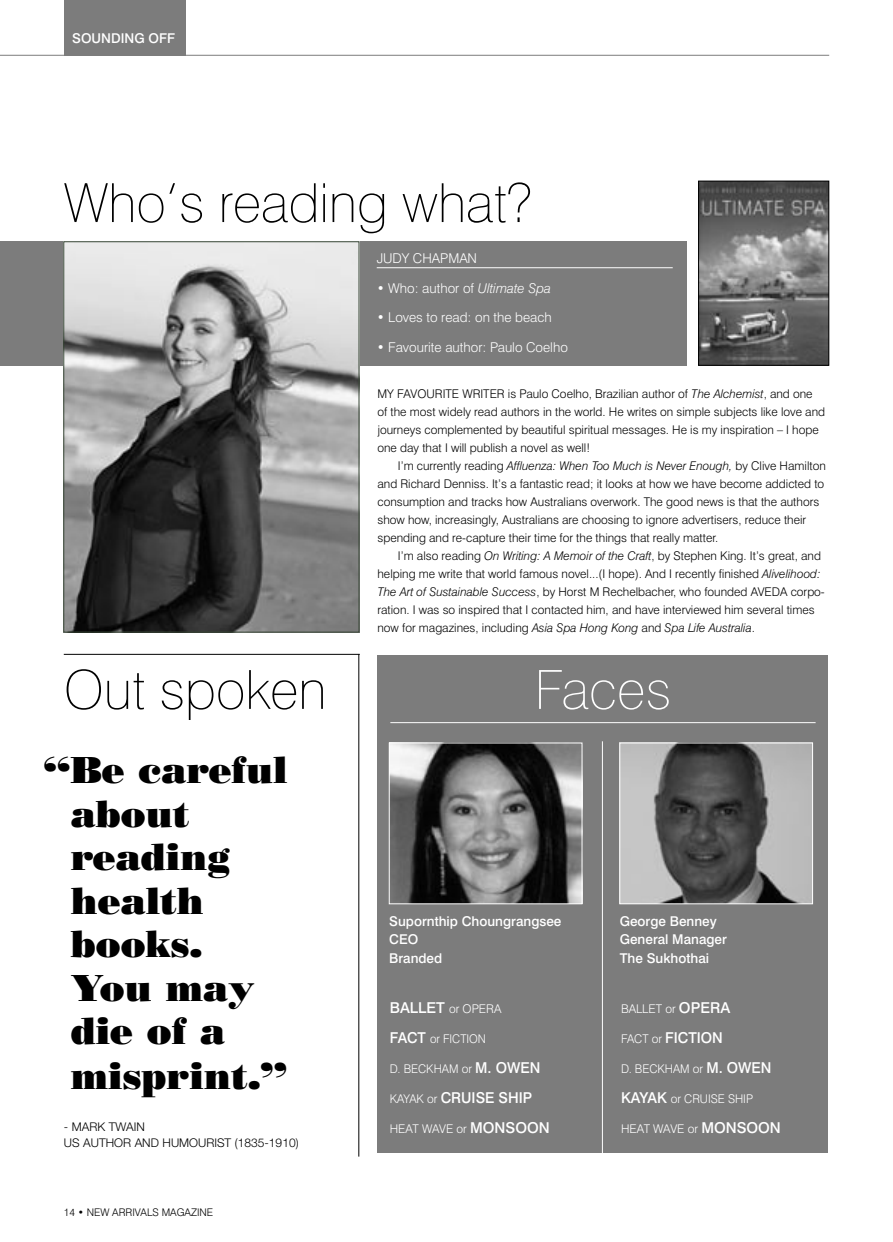
<style>
.page{position:relative;width:893px;height:1242px;background:#fff}
.page>*{position:absolute;margin:0;border:0;box-sizing:border-box;transform-origin:0 0}
.t1{font:100 54px "Swiss 721 BT";color:#000}
.t2{font:100 54px "Swiss 721 BT";color:#fff}
.Quote-Quote_text{font:37.5px/43.7px "Bodoni Poster";color:#000}
.t3{font:500 15px "Swiss 721 BT";color:#fff}
.t4{font:300 13.5px "Swiss 721 BT";color:#fff}
.t5{font:500 13.5px "Swiss 721 BT";color:#fff}
.News_stories-Body_copy{font:300 12px/18px "Swiss 721 BT";color:#000}
.t6{font:300 12px "Swiss 721 BT";color:#fff}
.Quote-Authors_nane{font:300 12px "Helvetica Neue";color:#000}
.t7{font:300 12px "Swiss 721 BT";color:#fff;scale:.96 1}
.t8{font:300 10.5px "Swiss 721 BT";color:#000}
.s1{font-style:italic}
.s2{font-weight:500;font-size:15px}
.s3{font-weight:300;font-size:12px}
</style>
<div class="page">
<div style="left:0;top:241px;width:687px;height:125px;background:#7c7c7c"></div>
<hr style="left:377px;top:267px;width:296px;height:1px;background:#fff">
<div style="left:377px;top:655px;width:451px;height:498px;background:#7c7c7c"></div>
<hr style="left:602px;top:741px;width:1px;height:416px;background:#fff">
<hr style="left:390px;top:722px;width:426px;height:1px;background:#fff">
<img style="left:65px;top:243px;width:292px;height:387px">
<div style="left:63px;top:241px;width:296px;height:391px;border:1px solid #394837"></div>
<hr style="left:358px;top:654px;width:1px;height:503px;background:#000">
<hr style="left:64px;top:654px;width:296px;height:1px;background:#000">
<img style="left:621px;top:745px;width:190px;height:157px">
<div style="left:619px;top:743px;width:194px;height:161px;border:1px solid #fff"></div>
<img style="left:391px;top:745px;width:189px;height:157px">
<div style="left:389px;top:743px;width:193px;height:161px;border:1px solid #fff"></div>
<div style="left:64px;top:0;width:122px;height:56px;background:#7c7c7c"></div>
<hr style="left:0;top:55px;width:829px;height:1px;background:#7c7c7c">
<img style="left:700px;top:183px;width:127px;height:181px">
<div style="left:698px;top:181px;width:131px;height:185px;border:1px solid #000"></div>
<p class="t5" style="left:72px;top:30px;width:104px">SOUNDING OFF</p>
<p class="t1" style="left:64px;top:170px;width:469px">Who’s reading what?</p>
<p class="t4" style="left:377px;top:250px;width:102px">JUDY CHAPMAN</p>
<p class="t4" style="left:377px;top:280px;width:176px">• Who: author of <span class="s1">Ultimate Spa</span></p>
<p class="t4" style="left:377px;top:309px;width:176px">• Loves to read: on the beach</p>
<p class="t4" style="left:377px;top:339px;width:193px">• Favourite author: Paulo Coelho</p>
<p class="t1" style="left:64px;top:657px;width:264px">Out spoken</p>
<p class="Quote-Quote_text" style="left:71px;top:748px;width:219px;text-indent:-27px">“ Be careful about reading health books.<br>You may die of a misprint.”</p>
<p class="Quote-Authors_nane" style="left:64px;top:1119px;width:83px">- MARK TWAIN</p>
<p class="Quote-Authors_nane" style="left:64px;top:1136px;width:236px">US AUTHOR AND HUMOURIST (1835-1910)</p>
<p class="t8" style="left:64px;top:1206px;width:151px">14 • NEW ARRIVALS MAGAZINE</p>
<p class="News_stories-Body_copy" style="left:377px;top:384px;width:449px">MY FAVOURITE WRITER is Paulo Coelho, Brazilian author of <span class="s1">The Alchemist</span>, and one of the most widely read authors in the world. He writes on simple subjects like love and journeys complemented by beautiful spiritual messages. He is my inspiration – I hope one day that I will publish a novel as well!</p>
<p class="News_stories-Body_copy" style="left:377px;top:456px;width:450px;text-indent:20px">I’m currently reading <span class="s1">Affluenza: When Too Much is Never Enough,</span> by Clive Hamilton and Richard Denniss. It’s a fantastic read; it looks at how we have become addicted to consumption and tracks how Australians overwork. The good news is that the authors show how, increasingly, Australians are choosing to ignore advertisers, reduce their spending and re-capture their time for the things that really matter.</p>
<p class="News_stories-Body_copy" style="left:377px;top:546px;width:449px;text-indent:20px">I’m also reading <span class="s1">On Writing: A Memoir of the Craft</span>, by Stephen King. It’s great, and helping me write that world famous novel...(I hope). And I recently finished <span class="s1">Alivelihood:<br>The Art of Sustainable Success</span>, by Horst M Rechelbacher, who founded AVEDA corpo&shy;ration. I was so inspired that I contacted him, and have interviewed him several times now for magazines, including <span class="s1">Asia Spa Hong Kong</span> and <span class="s1">Spa Life Australia</span>.</p>
<p class="t2" style="left:535px;top:657px;width:138px">Faces</p>
<p class="t5" style="left:389px;top:913px;width:174px">Supornthip Choungrangsee</p>
<p class="t5" style="left:389px;top:931px;width:31px">CEO</p>
<p class="t5" style="left:389px;top:950px;width:55px">Branded</p>
<p class="t6" style="left:390px;top:1002px;width:113px"><span class="s2">BALLET</span> or OPERA</p>
<p class="t7" style="left:390px;top:1032px;width:102px"><span class="s2">FACT</span> or FICTION</p>
<p class="t6" style="left:390px;top:1062px;width:152px">D. BECKHAM or <span class="s2">M. OWEN</span></p>
<p class="t3" style="left:390px;top:1089px;width:144px"><span class="s3">KAYAK or</span> CRUISE SHIP</p>
<p class="t6" style="left:390px;top:1122px;width:161px">HEAT WAVE or <span class="s2">MONSOON</span></p>
<p class="t5" style="left:620px;top:913px;width:99px">George Benney</p>
<p class="t5" style="left:620px;top:931px;width:109px">General Manager</p>
<p class="t5" style="left:620px;top:950px;width:91px">The Sukhothai</p>
<p class="t6" style="left:621px;top:1002px;width:111px">BALLET or <span class="s2">OPERA</span></p>
<p class="t3" style="left:621px;top:1029px;width:103px"><span class="s3">FACT or</span> FICTION</p>
<p class="t6" style="left:621px;top:1062px;width:152px">D. BECKHAM or <span class="s2">M. OWEN</span></p>
<p class="t6" style="left:621px;top:1092px;width:134px"><span class="s2">KAYAK</span> or CRUISE SHIP</p>
<p class="t6" style="left:621px;top:1122px;width:161px">HEAT WAVE or <span class="s2">MONSOON</span></p>
</div>
